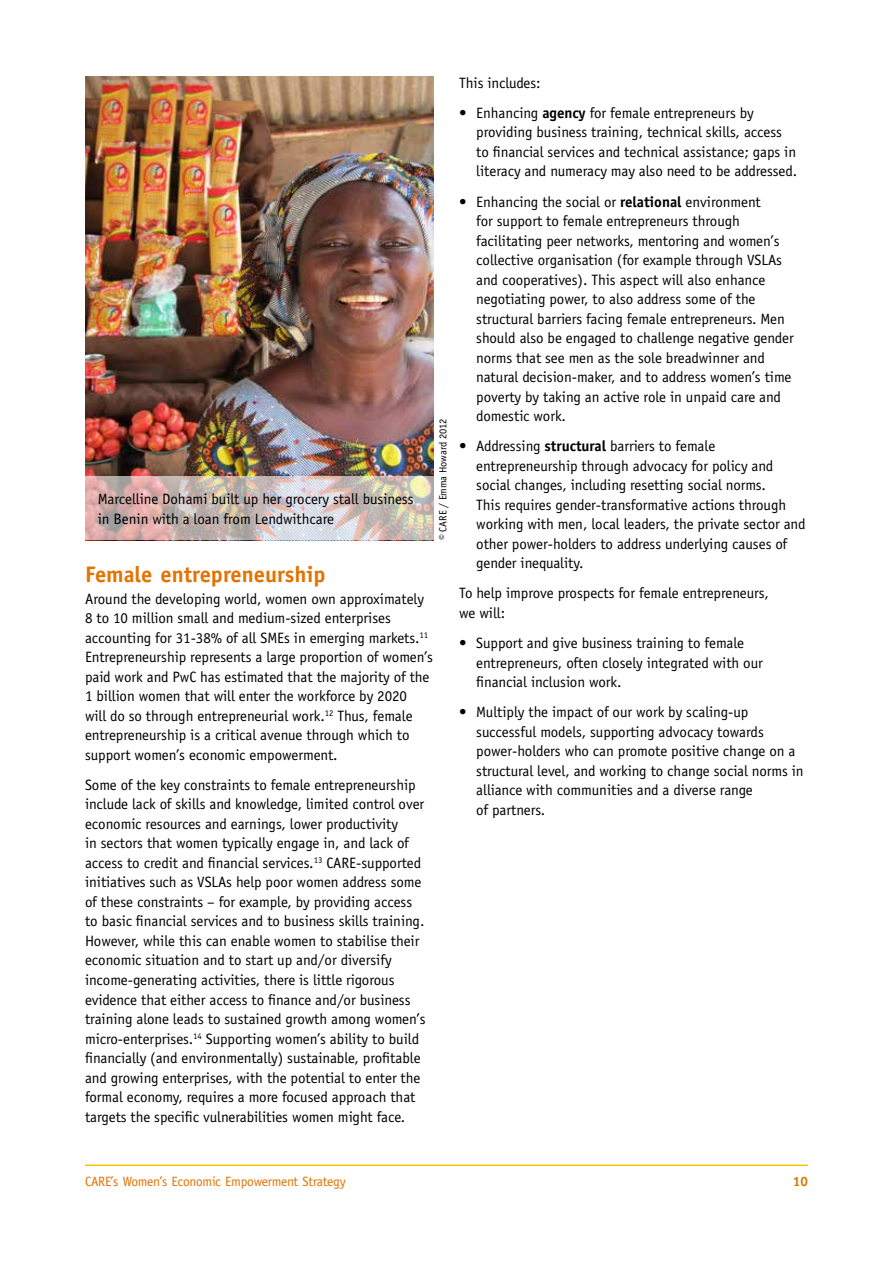
<style>
.page{position:relative;width:893px;height:1263px;background:#fff}
.page>*{position:absolute;margin:0;border:0;box-sizing:border-box;transform-origin:0 0}
.t1{font:700 22.5px "Officina Sans";color:#e27300}
.t2{font:15px/19.5px "Officina Sans";letter-spacing:-.005em;color:#000}
.t3{font:13.5px "Officina Sans";letter-spacing:-.02em;color:#e27300}
.t4{font:700 13.5px "Officina Sans";color:#e27300}
.t5{font:10.5px "Officina Sans";letter-spacing:-.005em;color:#000}
.s1{font-weight:700}
</style>
<div class="page">
<hr style="left:85px;top:1164px;width:723px;height:2px;background:#fcbf00">
<img style="left:85px;top:77px;width:349px;height:399px">
<svg style="left:85px;top:476px;width:349px;height:64px;background:#cebdb9"></svg>
<p class="t2" style="left:98px;top:489px;width:317px">Marcelline Dohami built up her grocery stall business in Benin with a loan from Lendwithcare</p>
<p class="t5" style="left:437px;top:540px;width:123px;rotate:-90deg">© CARE / Emma Howard 2012</p>
<h1 class="t1" style="left:85px;top:560px;width:242px">Female entrepreneurship</h1>
<p class="t2" style="left:85px;top:589px;width:350px">Around the developing world, women own approximately 8 to 10 million small and medium-sized enterprises accounting for 31-38% of all SMEs in emerging markets.<sup>11<br></sup>Entrepreneurship represents a large proportion of women’s paid work and PwC has estimated that the majority of the 1 billion women that will enter the workforce by 2020<br>will do so through entrepreneurial work.<sup>12</sup> Thus, female entrepreneurship is a critical avenue through which to support women’s economic empowerment.</p>
<p class="t2" style="left:85px;top:775px;width:342px">Some of the key constraints to female entrepreneurship include lack of skills and knowledge, limited control over economic resources and earnings, lower productivity<br>in sectors that women typically engage in, and lack of access to credit and financial services.<sup>13</sup> CARE-supported initiatives such as VSLAs help poor women address some of these constraints – for example, by providing access to basic financial services and to business skills training.<br>However, while this can enable women to stabilise their economic situation and to start up and/or diversify income-generating activities, there is little rigorous evidence that either access to finance and/or business training alone leads to sustained growth among women’s micro-enterprises.<sup>14</sup> Supporting women’s ability to build financially (and environmentally) sustainable, profitable and growing enterprises, with the potential to enter the formal economy, requires a more focused approach that targets the specific vulnerabilities women might face.</p>
<p class="t2" style="left:459px;top:73px;width:83px">This includes:</p>
<p class="t2" style="left:476px;top:103px;width:322px;text-indent:-17px">• Enhancing <span class="s1">agency</span> for female entrepreneurs by providing business training, technical skills, access to financial services and technical assistance; gaps in literacy and numeracy may also need to be addressed.</p>
<p class="t2" style="left:476px;top:192px;width:319px;text-indent:-17px">• Enhancing the social or <span class="s1">relational</span> environment<br>for support to female entrepreneurs through facilitating peer networks, mentoring and women’s collective organisation (for example through VSLAs and cooperatives). This aspect will also enhance negotiating power, to also address some of the structural barriers facing female entrepreneurs. Men should also be engaged to challenge negative gender norms that see men as the sole breadwinner and natural decision-maker, and to address women’s time poverty by taking an active role in unpaid care and domestic work.</p>
<p class="t2" style="left:476px;top:436px;width:331px;text-indent:-17px">• Addressing <span class="s1">structural</span> barriers to female entrepreneurship through advocacy for policy and social changes, including resetting social norms.<br>This requires gender-transformative actions through working with men, local leaders, the private sector and other power-holders to address underlying causes of gender inequality.</p>
<p class="t2" style="left:459px;top:584px;width:311px">To help improve prospects for female entrepreneurs, we will:</p>
<p class="t2" style="left:476px;top:633px;width:288px;text-indent:-17px">• Support and give business training to female entrepreneurs, often closely integrated with our financial inclusion work.</p>
<p class="t2" style="left:476px;top:702px;width:329px;text-indent:-17px">• Multiply the impact of our work by scaling-up successful models, supporting advocacy towards power-holders who can promote positive change on a structural level, and working to change social norms in alliance with communities and a diverse range<br>of partners.</p>
<p class="t3" style="left:85px;top:1174px;width:262px">CARE’s Women’s Economic Empowerment Strategy</p>
<p class="t4" style="left:793px;top:1173px;width:17px">10</p>
</div>
